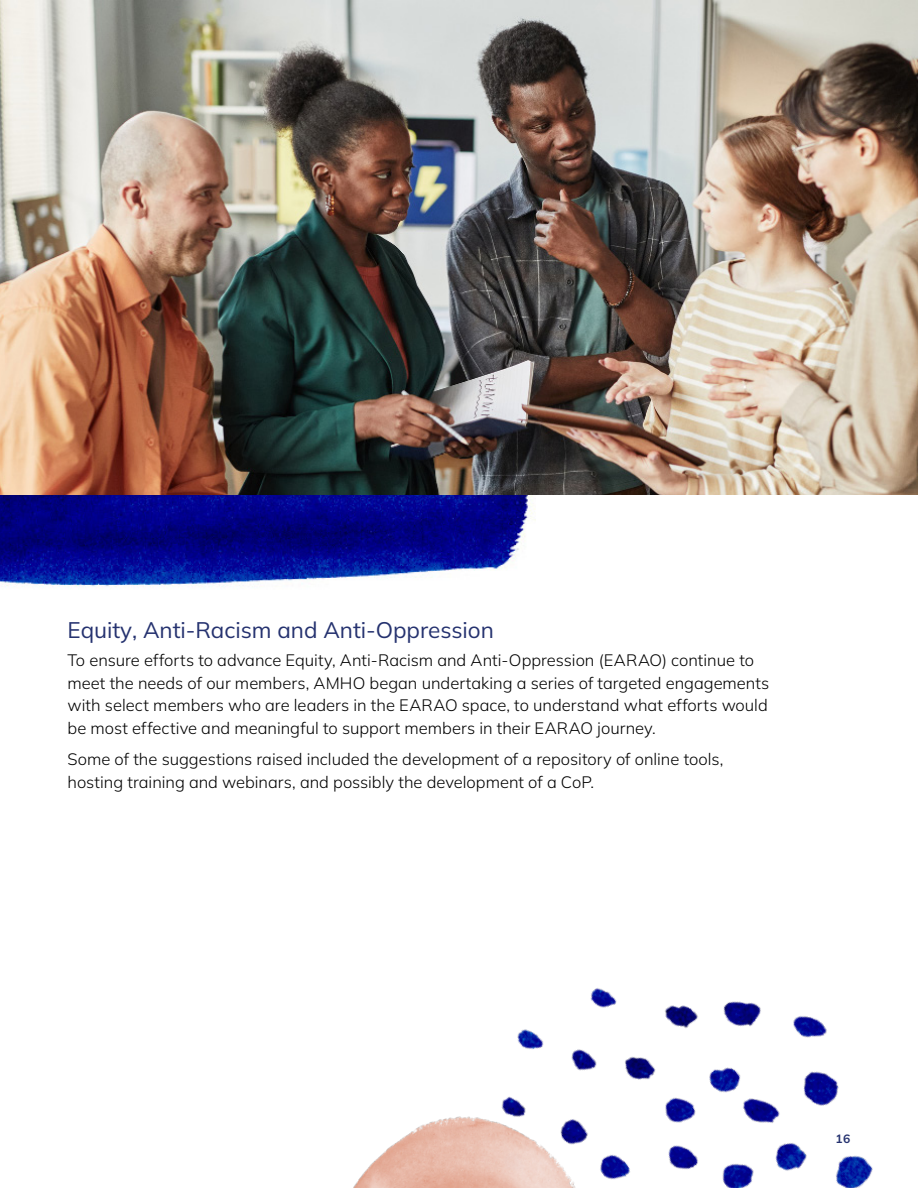
<style>
.page{position:relative;width:918px;height:1188px;background:#fff}
.page>*{position:absolute;margin:0;border:0;box-sizing:border-box;transform-origin:0 0}
.Body{font:22.5px "Mulish";color:#25326f}
.Body-2{font:300 16.5px/22.5px "Mulish";color:#000}
.t1{font:700 12px "Mulish";color:#25326f}
</style>
<div class="page">
<img style="left:0;top:494px;width:535px;height:94px">
<img style="left:0;top:1px;width:918px;height:493px">
<img style="left:517px;top:988px;width:356px;height:200px">
<img style="left:353px;top:1051px;width:247px;height:137px">
<p class="Body" style="left:68px;top:614px;width:428px">Equity, Anti-Racism and Anti-Oppression</p>
<p class="Body-2" style="left:68px;top:649px;width:703px">To ensure efforts to advance Equity, Anti-Racism and Anti-Oppression (EARAO) continue to meet the needs of our members, AMHO began undertaking a series of targeted engagements with select members who are leaders in the EARAO space, to understand what efforts would be most effective and meaningful to support members in their EARAO journey.</p>
<p class="Body-2" style="left:68px;top:748px;width:657px">Some of the suggestions raised included the development of a repository of online tools, hosting training and webinars, and possibly the development of a CoP.</p>
<p class="t1" style="left:835px;top:1131px;width:17px">16</p>
</div>
